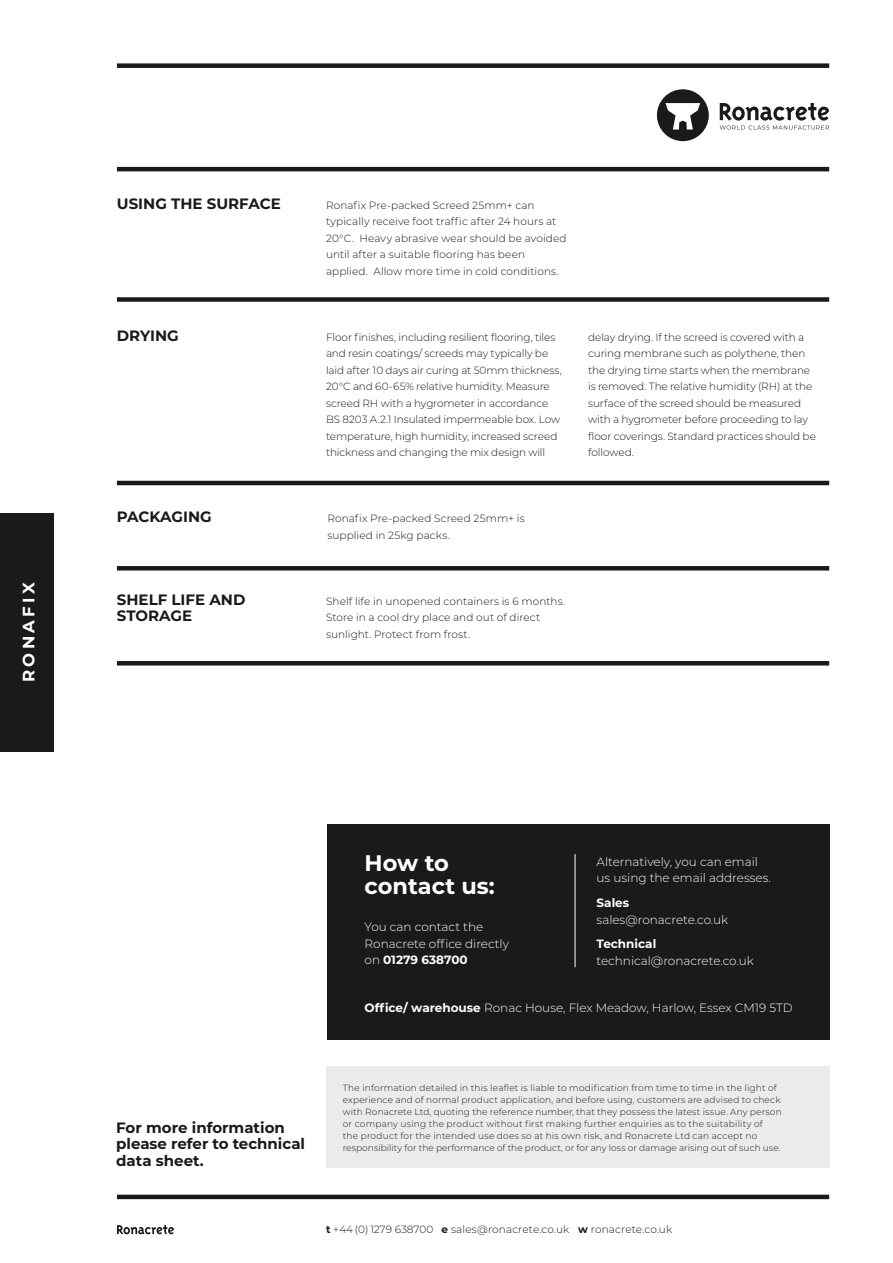
<style>
.page{position:relative;width:893px;height:1263px;background:#fff}
.page>*{position:absolute;margin:0;border:0;box-sizing:border-box;transform-origin:0 0}
.t1{font:700 22.5px/22.5px "Montserrat";color:#fff}
.t2{font:700 16.5px "Montserrat";letter-spacing:.2em;color:#fff}
.t3{font:700 15px/16.5px "Montserrat";color:#1a1a19}
.t4{font:300 12px/16.5px "Montserrat";color:#fff}
.t5{font:700 12px "Montserrat";color:#fff}
.t6{font:300 10.5px/16.5px "Montserrat";letter-spacing:-.005em;color:#1a1a19}
.t7{font:300 9px/12px "Montserrat";letter-spacing:.015em;color:#1a1a19}
.s1{font-weight:700}
</style>
<div class="page">
<div style="left:0;top:513px;width:53px;height:239px;background:#1a1a19"></div>
<div style="left:117px;top:63px;width:712px;height:5px;background:#1a1a19"></div>
<hr style="left:117px;top:167px;width:712px;height:4px;background:#1a1a19">
<hr style="left:117px;top:1195px;width:712px;height:4px;background:#1a1a19">
<svg style="left:117px;top:1225px;width:57px;height:9px"></svg>
<div style="left:326px;top:1066px;width:503px;height:102px;background:#ecebeb"></div>
<div style="left:328px;top:824px;width:502px;height:216px;background:#1a1a19"></div>
<hr style="left:575px;top:854px;width:1px;height:113px;background:#fff">
<svg style="left:657px;top:89px;width:52px;height:52px"></svg>
<svg style="left:720px;top:103px;width:109px;height:27px"></svg>
<div style="left:117px;top:297px;width:712px;height:5px;background:#1a1a19"></div>
<hr style="left:117px;top:481px;width:712px;height:4px;background:#1a1a19">
<hr style="left:117px;top:566px;width:712px;height:4px;background:#1a1a19">
<hr style="left:117px;top:661px;width:712px;height:4px;background:#1a1a19">
<h2 class="t2" style="left:17px;top:682px;width:101px;rotate:-90deg">RONAFIX</h2>
<h3 class="t3" style="left:117px;top:194px;width:165px">USING THE SURFACE</h3>
<p class="t6" style="left:326px;top:196px;width:242px">Ronafix Pre-packed Screed 25mm+ can typically receive foot traffic after 24 hours at 20°C. Heavy abrasive wear should be avoided until after a suitable flooring has been applied. Allow more time in cold conditions.</p>
<h3 class="t3" style="left:117px;top:326px;width:63px">DRYING</h3>
<p class="t6" style="left:326px;top:328px;width:237px">Floor finishes, including resilient flooring, tiles and resin coatings/ screeds may typically be laid after 10 days air curing at 50mm thickness, 20°C and 60-65% relative humidity. Measure screed RH with a hygrometer in accordance BS 8203 A.2.1 Insulated impermeable box. Low temperature, high humidity, increased screed thickness and changing the mix design will</p>
<p class="t6" style="left:588px;top:328px;width:229px">delay drying. If the screed is covered with a curing membrane such as polythene, then the drying time starts when the membrane is removed. The relative humidity (RH) at the surface of the screed should be measured with a hygrometer before proceeding to lay floor coverings. Standard practices should be followed.</p>
<h3 class="t3" style="left:117px;top:508px;width:96px">PACKAGING</h3>
<p class="t6" style="left:327px;top:510px;width:199px">Ronafix Pre-packed Screed 25mm+ is supplied in 25kg packs.</p>
<h3 class="t3" style="left:117px;top:590px;width:130px">SHELF LIFE AND<br>STORAGE</h3>
<p class="t6" style="left:326px;top:592px;width:241px">Shelf life in unopened containers is 6 months.<br>Store in a cool dry place and out of direct sunlight. Protect from frost.</p>
<h1 class="t1" style="left:365px;top:851px;width:132px">How to contact us:</h1>
<p class="t4" style="left:365px;top:918px;width:146px">You can contact the<br>Ronacrete office directly on <span class="s1">01279 638700</span></p>
<p class="t4" style="left:597px;top:853px;width:176px">Alternatively, you can email us using the email addresses.</p>
<p class="t5" style="left:597px;top:894px;width:34px">Sales</p>
<p class="t4" style="left:597px;top:911px;width:133px">sales@ronacrete.co.uk</p>
<p class="t5" style="left:597px;top:935px;width:61px">Technical</p>
<p class="t4" style="left:597px;top:952px;width:159px">technical@ronacrete.co.uk</p>
<p class="t4" style="left:365px;top:999px;width:430px"><span class="s1">Office/ warehouse</span> Ronac House, Flex Meadow, Harlow, Essex CM19 5TD</p>
<h3 class="t3" style="left:116px;top:1118px;width:190px">For more information please refer to technical data sheet.</h3>
<p class="t7" style="left:343px;top:1081px;width:440px">The information detailed in this leaflet is liable to modification from time to time in the light of experience and of normal product application, and before using, customers are advised to check with Ronacrete Ltd, quoting the reference number, that they possess the latest issue. Any person or company using the product without first making further enquiries as to the suitability of<br>the product for the intended use does so at his own risk, and Ronacrete Ltd can accept no responsibility for the performance of the product, or for any loss or damage arising out of such use.</p>
<p class="t6" style="left:326px;top:1221px;width:348px"><span class="s1">t</span> +44 (0) 1279 638700 <span class="s1">e</span> sales@ronacrete.co.uk <span class="s1">w</span> ronacrete.co.uk</p>
</div>
